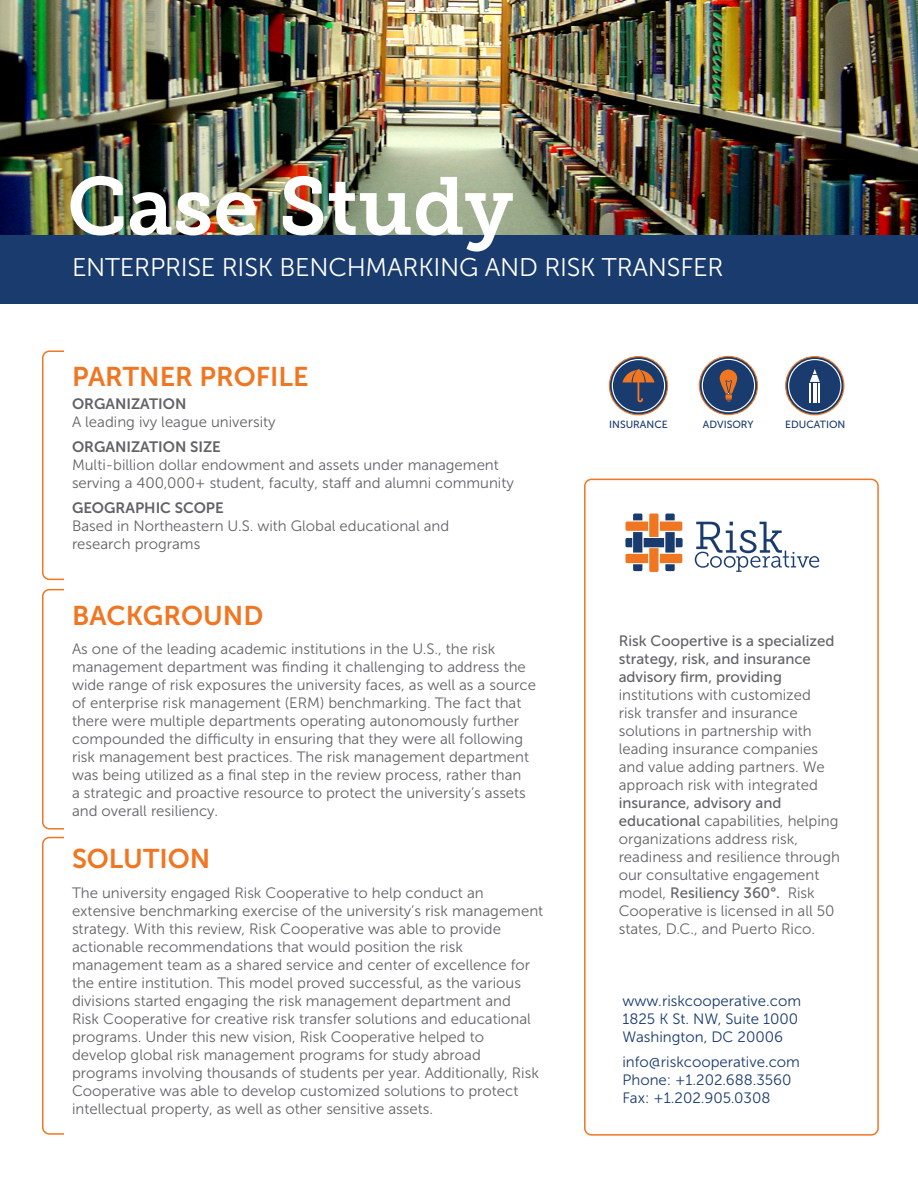
<style>
.page{position:relative;width:918px;height:1188px;background:#fff}
.page>*{position:absolute;margin:0;border:0;box-sizing:border-box;transform-origin:0 0}
.t1{font:27px "Museo Sans 700";color:#f07622}
.t2{font:25.5px "Museo Sans 300";letter-spacing:-.01em;color:#fff}
.t3{font:15px/18px "Museo Sans 300";color:#636366}
.t4{font:15px "Museo Sans 300";color:#193b6d}
.t5{font:15px "Museo Sans 700";color:#636366}
.t6{font:10.35px "Museo Sans 500";color:#193b6d}
.s1{font-family:"Museo Sans 500"}
</style>
<div class="page">
<div style="left:42px;top:350px;width:54px;height:230px;border:2px solid #f07622;border-radius:7px"></div>
<div style="left:64px;top:343px;width:43px;height:260px;background:#fff"></div>
<div style="left:0;top:230px;width:918px;height:73px;background:#193b6d"></div>
<img style="left:0;top:0;width:918px;height:234px">
<img style="left:70px;top:176px;width:443px;height:76px">
<div style="left:42px;top:589px;width:54px;height:241px;border:2px solid #f07622;border-radius:7px"></div>
<div style="left:64px;top:581px;width:43px;height:272px;background:#fff"></div>
<div style="left:42px;top:837px;width:54px;height:298px;border:2px solid #f07622;border-radius:7px"></div>
<div style="left:64px;top:827px;width:43px;height:337px;background:#fff"></div>
<svg style="left:609px;top:357px;width:59px;height:58px"></svg>
<div style="left:609px;top:356px;width:59px;height:59px;border:1px solid #f07622;border-radius:50%"></div>
<div style="left:612px;top:359px;width:53px;height:53px;border:1px solid #fff;border-radius:50%"></div>
<svg style="left:622px;top:369px;width:33px;height:33px"></svg>
<svg style="left:786px;top:357px;width:58px;height:58px;background:#2f4a75"></svg>
<div style="left:785px;top:356px;width:59px;height:59px;border:1px solid #f07622;border-radius:50%"></div>
<div style="left:788px;top:359px;width:53px;height:53px;border:1px solid #fff;border-radius:50%"></div>
<svg style="left:810px;top:369px;width:10px;height:33px"></svg>
<svg style="left:699px;top:356px;width:59px;height:59px;background:#334a72"></svg>
<div style="left:699px;top:356px;width:59px;height:59px;border:1px solid #f07622;border-radius:50%"></div>
<div style="left:702px;top:359px;width:53px;height:53px;border:1px solid #fff;border-radius:50%"></div>
<svg style="left:720px;top:370px;width:17px;height:32px"></svg>
<div style="left:584px;top:479px;width:295px;height:657px;border:2px solid #f07622;border-radius:7px"></div>
<svg style="left:695px;top:522px;width:124px;height:50px"></svg>
<svg style="left:625px;top:514px;width:58px;height:58px"></svg>
<p class="t2" style="left:72px;top:254px;width:653px">ENTERPRISE RISK BENCHMARKING AND RISK TRANSFER</p>
<p class="t1" style="left:72px;top:361px;width:238px">PARTNER PROFILE</p>
<p class="t5" style="left:72px;top:396px;width:116px">ORGANIZATION</p>
<p class="t3" style="left:72px;top:413px;width:205px">A leading ivy league university</p>
<p class="t5" style="left:72px;top:438px;width:150px">ORGANIZATION SIZE</p>
<p class="t3" style="left:72px;top:456px;width:443px">Multi-billion dollar endowment and assets under management serving a 400,000+ student, faculty, staff and alumni community</p>
<p class="t5" style="left:72px;top:499px;width:153px">GEOGRAPHIC SCOPE</p>
<p class="t3" style="left:72px;top:517px;width:379px">Based in Northeastern U.S. with Global educational and research programs</p>
<p class="t1" style="left:72px;top:601px;width:193px">BACKGROUND</p>
<p class="t3" style="left:72px;top:640px;width:466px">As one of the leading academic institutions in the U.S., the risk management department was finding it challenging to address the wide range of risk exposures the university faces, as well as a source of enterprise risk management (ERM) benchmarking. The fact that there were multiple departments operating autonomously further compounded the difficulty in ensuring that they were all following risk management best practices. The risk management department was being utilized as a final step in the review process, rather than<br>a strategic and proactive resource to protect the university’s assets and overall resiliency.</p>
<p class="t1" style="left:72px;top:844px;width:140px">SOLUTION</p>
<p class="t3" style="left:72px;top:884px;width:473px">The university engaged Risk Cooperative to help conduct an extensive benchmarking exercise of the university’s risk management strategy. With this review, Risk Cooperative was able to provide actionable recommendations that would position the risk management team as a shared service and center of excellence for the entire institution. This model proved successful, as the various divisions started engaging the risk management department and<br>Risk Cooperative for creative risk transfer solutions and educational programs. Under this new vision, Risk Cooperative helped to<br>develop global risk management programs for study abroad programs involving thousands of students per year. Additionally, Risk Cooperative was able to develop customized solutions to protect intellectual property, as well as other sensitive assets.</p>
<p class="t6" style="left:609px;top:419px;width:60px">INSURANCE</p>
<p class="t6" style="left:703px;top:418px;width:52px">ADVISORY</p>
<p class="t6" style="left:785px;top:419px;width:62px">EDUCATION</p>
<p class="t3" style="left:619px;top:632px;width:223px"><span class="s1">Risk Coopertive is a specialized strategy, risk, and insurance advisory firm, providing </span>institutions with customized<br>risk transfer and insurance solutions in partnership with leading insurance companies and value adding partners. We approach risk with integrated <span class="s1">insurance, advisory and educational</span> capabilities, helping organizations address risk, readiness and resilience through our consultative engagement model, <span class="s1">Resiliency 360°.</span> Risk<br>Cooperative is licensed in all 50 states, D.C., and Puerto Rico.</p>
<p class="t4" style="left:622px;top:993px;width:180px">www.riskcooperative.com</p>
<p class="t4" style="left:622px;top:1011px;width:177px">1825 K St. NW, Suite 1000</p>
<p class="t4" style="left:622px;top:1029px;width:162px">Washington, DC 20006</p>
<p class="t4" style="left:622px;top:1054px;width:179px">info@riskcooperative.com</p>
<p class="t4" style="left:622px;top:1072px;width:171px">Phone: +1.202.688.3560</p>
<p class="t4" style="left:622px;top:1090px;width:149px">Fax: +1.202.905.0308</p>
</div>
